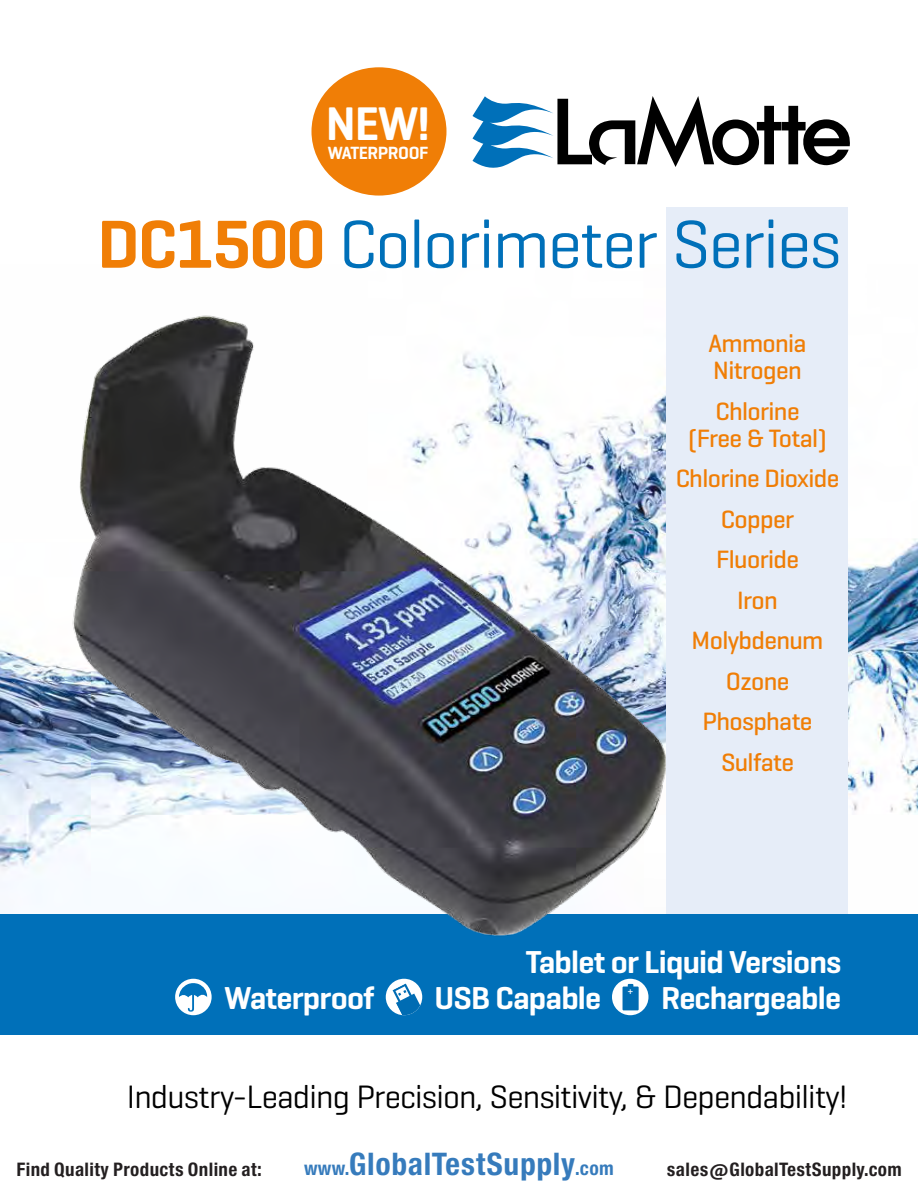
<style>
.page{position:relative;width:918px;height:1188px;background:#fff}
.page>*{position:absolute;margin:0;border:0;box-sizing:border-box;transform-origin:0 0}
.t1{font:69px "Geogrotesque";letter-spacing:-.025em;color:#0070b9}
.t2{font:600 48px "Geogrotesque";color:#fff}
.t3{font:33px "Geogrotesque";letter-spacing:-.025em;color:#000}
.t4{font:600 32.25px "Geogrotesque";letter-spacing:-.025em;color:#fff}
.t5{font:29.7px "Europa Gro Nr 2 SBOP Bol Con";letter-spacing:.02em;color:#367bbc}
.t6{font:500 25.5px/40.5px "Geogrotesque";letter-spacing:-.025em;color:#f07e06;text-align:center}
.t7{font:600 18px "Geogrotesque";letter-spacing:-.025em;color:#fff}
.t8{font:17.85px "Europa Gro Nr 2 SBOP Bol Con";letter-spacing:.02em;color:#231f20}
.t9{font:700 8.85px "Myriad Pro";color:#fff}
.s1{font-weight:600;color:#f07e06}
.s2{font-size:18.3px}
</style>
<div class="page">
<img style="left:0;top:264px;width:918px;height:607px">
<div style="left:0;top:914px;width:918px;height:121px;background:#0070b9"></div>
<svg style="left:472px;top:96px;width:378px;height:72px"></svg>
<div style="left:311px;top:67px;width:135px;height:129px;background:#f07e06;border-radius:50%"></div>
<div style="left:612px;top:979px;width:36px;height:36px;background:#fff;border-radius:50%"></div>
<div style="left:623px;top:987px;width:16px;height:23px;background:#006cb3"></div>
<svg style="left:628px;top:984px;width:5px;height:3px"></svg>
<div style="left:175px;top:979px;width:37px;height:36px;background:#fff;border-radius:50%"></div>
<svg style="left:179px;top:983px;width:28px;height:29px"></svg>
<div style="left:386px;top:979px;width:36px;height:36px;background:#fff;border-radius:50%"></div>
<svg style="left:393px;top:983px;width:29px;height:32px"></svg>
<div style="left:667px;top:207px;width:181px;height:707px;background:#e6edf8"></div>
<img style="left:24px;top:297px;width:643px;height:639px">
<h2 class="t2" style="left:326px;top:93px;width:106px">NEW!</h2>
<p class="t7" style="left:328px;top:142px;width:102px">WATERPROOF</p>
<h1 class="t1" style="left:97px;top:201px;width:746px"><span class="s1">DC1500</span> Colorimeter Series</h1>
<p class="t6" style="left:708px;top:329px;width:100px;line-height:27px;text-align:left">Ammonia<br>Nitrogen</p>
<p class="t6" style="left:688px;top:397px;width:140px;line-height:27px">Chlorine (Free &amp; Total)</p>
<p class="t6" style="left:676px;top:458px;width:165px">Chlorine Dioxide<br>Copper<br>Fluoride<br>Iron<br>Molybdenum<br>Ozone<br>Phosphate<br>Sulfate</p>
<p class="t4" style="left:526px;top:942px;width:317px">Tablet or Liquid Versions</p>
<p class="t4" style="left:224px;top:978px;width:152px">Waterproof</p>
<p class="t4" style="left:434px;top:978px;width:168px">USB Capable</p>
<p class="t4" style="left:661px;top:978px;width:182px">Rechargeable</p>
<p class="t9" style="left:628px;top:986px;width:7px">+</p>
<p class="t3" style="left:127px;top:1076px;width:722px">Industry-Leading Precision, Sensitivity, &amp; Dependability!</p>
<p class="t8" style="left:16px;top:1159px;width:247px">Find Quality Products Online at:</p>
<p class="t5" style="left:304px;top:1147px;width:311px"><span class="s2">www.</span>GlobalTestSupply<span class="s2">.com</span></p>
<p class="t8" style="left:667px;top:1159px;width:236px">sales@GlobalTestSupply.com</p>
</div>
